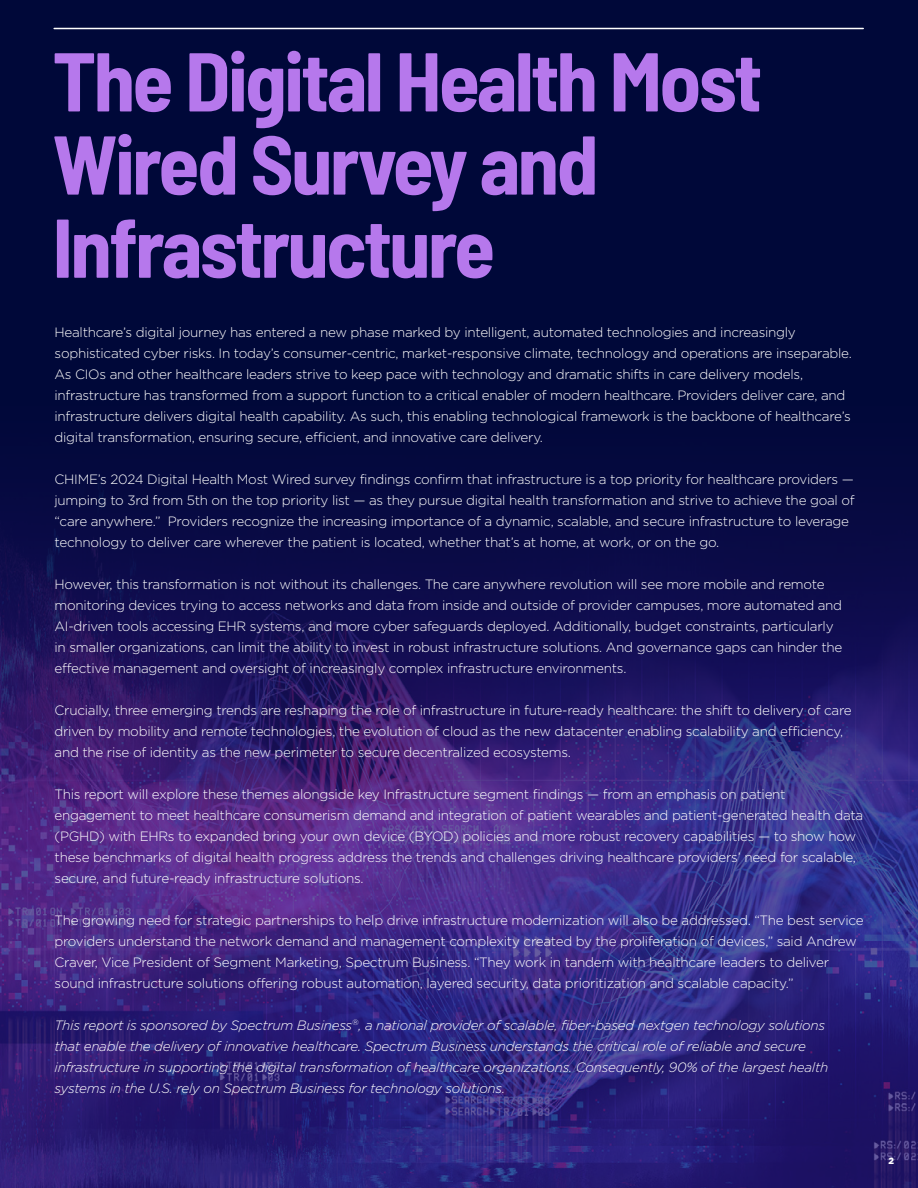
<style>
.page{position:relative;width:918px;height:1188px;background:#000839}
.page>*{position:absolute;margin:0;border:0;box-sizing:border-box;transform-origin:0 0}
.t1{font:700 semi-condensed 83.1px/83.1px "Barlow";letter-spacing:-.03em;color:#b678ec}
.t2{font:300 13.5px/21px "Gotham";letter-spacing:-.02em;color:#fff}
.t3{font:italic 300 13.5px/21px "Gotham";letter-spacing:-.02em;color:#fff}
.t4{font:900 9px "Gotham";color:#fff}
</style>
<div class="page">
<img style="left:0;top:480px;width:918px;height:708px">
<hr style="left:54px;top:28px;width:809px;height:1px;background:#fff">
<h1 class="t1" style="left:52px;top:35px;width:711px">The Digital Health Most<br>Wired Survey and<br>Infrastructure</h1>
<p class="t2" style="left:55px;top:321px;width:799px">Healthcare’s digital journey has entered a new phase marked by intelligent, automated technologies and increasingly sophisticated cyber risks. In today’s consumer-centric, market-responsive climate, technology and operations are inseparable.<br>As CIOs and other healthcare leaders strive to keep pace with technology and dramatic shifts in care delivery models, infrastructure has transformed from a support function to a critical enabler of modern healthcare. Providers deliver care, and infrastructure delivers digital health capability. As such, this enabling technological framework is the backbone of healthcare’s digital transformation, ensuring secure, efficient, and innovative care delivery.</p>
<p class="t2" style="left:55px;top:468px;width:802px">CHIME’s 2024 Digital Health Most Wired survey findings confirm that infrastructure is a top priority for healthcare providers — jumping to 3rd from 5th on the top priority list — as they pursue digital health transformation and strive to achieve the goal of “care anywhere.” Providers recognize the increasing importance of a dynamic, scalable, and secure infrastructure to leverage technology to deliver care wherever the patient is located, whether that’s at home, at work, or on the go.</p>
<p class="t2" style="left:55px;top:573px;width:789px">However, this transformation is not without its challenges. The care anywhere revolution will see more mobile and remote monitoring devices trying to access networks and data from inside and outside of provider campuses, more automated and AI-driven tools accessing EHR systems, and more cyber safeguards deployed. Additionally, budget constraints, particularly in smaller organizations, can limit the ability to invest in robust infrastructure solutions. And governance gaps can hinder the effective management and oversight of increasingly complex infrastructure environments.</p>
<p class="t2" style="left:55px;top:699px;width:799px">Crucially, three emerging trends are reshaping the role of infrastructure in future-ready healthcare: the shift to delivery of care driven by mobility and remote technologies, the evolution of cloud as the new datacenter enabling scalability and efficiency, and the rise of identity as the new perimeter to secure decentralized ecosystems.</p>
<p class="t2" style="left:55px;top:783px;width:810px">This report will explore these themes alongside key Infrastructure segment findings — from an emphasis on patient engagement to meet healthcare consumerism demand and integration of patient wearables and patient-generated health data (PGHD) with EHRs to expanded bring your own device (BYOD) policies and more robust recovery capabilities — to show how these benchmarks of digital health progress address the trends and challenges driving healthcare providers’ need for scalable, secure, and future-ready infrastructure solutions.</p>
<p class="t2" style="left:55px;top:909px;width:811px">The growing need for strategic partnerships to help drive infrastructure modernization will also be addressed. “The best service providers understand the network demand and management complexity created by the proliferation of devices,” said Andrew Craver, Vice President of Segment Marketing, Spectrum Business. “They work in tandem with healthcare leaders to deliver sound infrastructure solutions offering robust automation, layered security, data prioritization and scalable capacity.”</p>
<p class="t3" style="left:55px;top:1014px;width:775px">This report is sponsored by Spectrum Business<sup>®</sup>, a national provider of scalable, fiber-based nextgen technology solutions that enable the delivery of innovative healthcare. Spectrum Business understands the critical role of reliable and secure infrastructure in supporting the digital transformation of healthcare organizations. Consequently, 90% of the largest health systems in the U.S. rely on Spectrum Business for technology solutions.</p>
<p class="t4" style="left:888px;top:1156px;width:7px">2</p>
</div>
